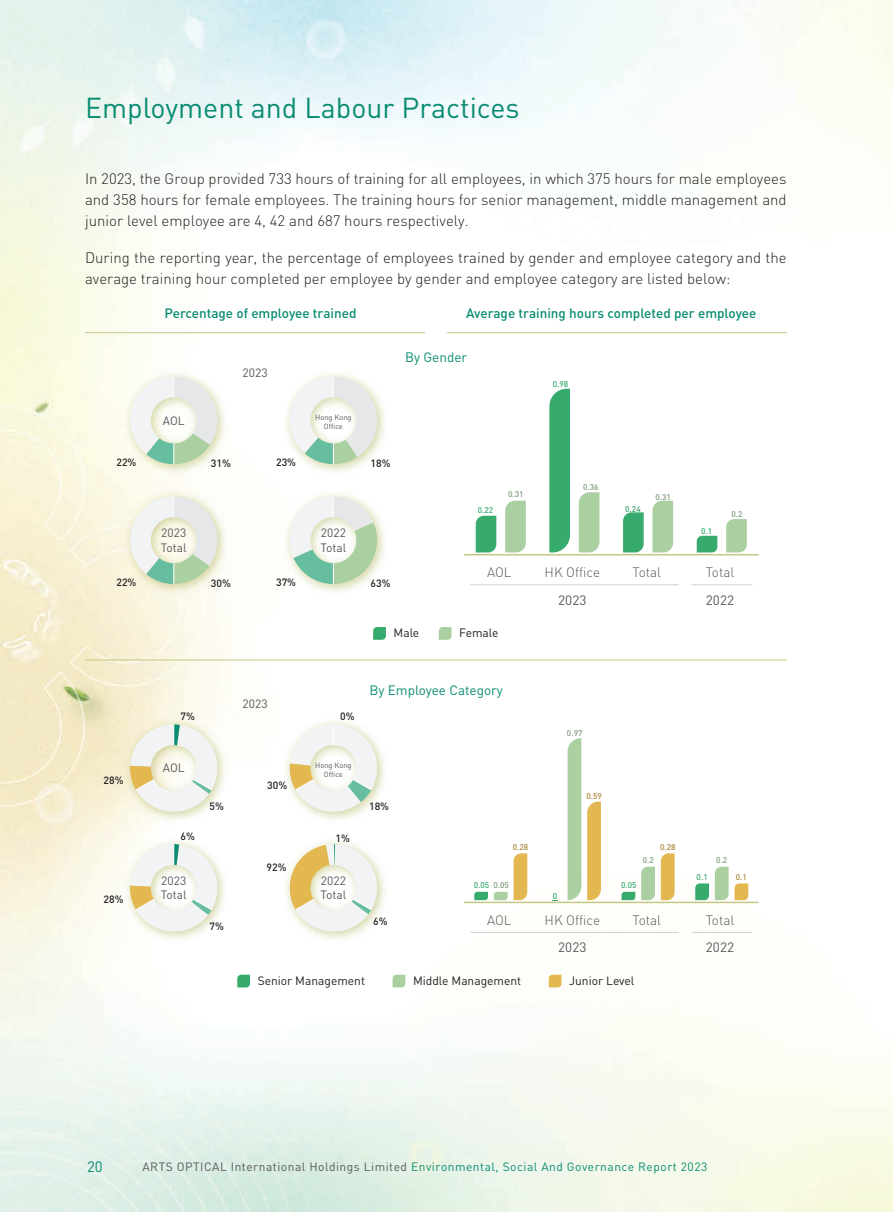
<style>
.page{position:relative;width:893px;height:1212px;background:#fff}
.page>*{position:absolute;margin:0;border:0;box-sizing:border-box;transform-origin:0 0}
.t1{font:28.5px "DIN Pro";color:#098c72}
.t2{font:300 15px/21px "DIN Pro";color:#231f20;text-align:justify}
.t3{font:15px "DIN Pro";color:#098c72}
.t4{font:500 13.5px "DIN Pro";color:#098c72}
.t5{font:300 13.5px "DIN Pro";color:#57585a}
.t6{font:13.5px "DIN Pro";color:#098c72}
.t7{font:13.5px "DIN Pro";color:#57585a}
.t8{font:12px "DIN Pro";letter-spacing:.04em;color:#098c72}
.t9{font:12px "DIN Pro";color:#231f20}
.t10{font:12px/14.4px "DIN Pro";color:#57585a}
.t11{font:500 10.5px "DIN Pro";color:#231f20}
.t12{font:500 8.25px "DIN Pro";color:#37ab6e}
.t13{font:500 8.25px "DIN Pro";color:#7d9d7a}
.t14{font:500 8.25px "DIN Pro";color:#a9893a}
.t15{font:7.5px/9px "DIN Pro";color:#57585a;text-align:center}
.s1{color:#7d9d7a}
.s2{color:#57585a}
</style>
<div class="page">
<img style="left:0;top:0;width:893px;height:1212px">
<hr style="left:85px;top:332px;width:340px;height:1px;background:#c4c885">
<hr style="left:446px;top:332px;width:341px;height:1px;background:#c4c885">
<img style="left:119px;top:366px;width:114px;height:113px">
<svg style="left:130px;top:376px;width:88px;height:88px"></svg>
<hr style="left:173px;top:376px;width:1px;height:88px;background:#fff">
<img style="left:119px;top:485px;width:114px;height:114px">
<svg style="left:130px;top:496px;width:88px;height:88px"></svg>
<hr style="left:173px;top:496px;width:1px;height:88px;background:#fff">
<img style="left:279px;top:366px;width:113px;height:113px">
<svg style="left:290px;top:376px;width:87px;height:88px"></svg>
<hr style="left:333px;top:376px;width:1px;height:88px;background:#fff">
<hr style="left:85px;top:660px;width:702px;height:1px;background:#c4c885">
<img style="left:279px;top:485px;width:113px;height:114px">
<svg style="left:290px;top:496px;width:87px;height:88px"></svg>
<hr style="left:333px;top:496px;width:1px;height:88px;background:#fff">
<hr style="left:464px;top:554px;width:295px;height:1px;background:#c4c885">
<svg style="left:505px;top:501px;width:21px;height:51px"></svg>
<svg style="left:579px;top:492px;width:20px;height:60px"></svg>
<svg style="left:652px;top:501px;width:21px;height:51px"></svg>
<svg style="left:726px;top:519px;width:21px;height:33px"></svg>
<svg style="left:476px;top:516px;width:20px;height:36px"></svg>
<svg style="left:549px;top:389px;width:21px;height:163px;background:#41af75"></svg>
<svg style="left:623px;top:512px;width:21px;height:40px"></svg>
<svg style="left:697px;top:536px;width:20px;height:16px"></svg>
<hr style="left:470px;top:584px;width:209px;height:1px;background:#d1d2d4">
<hr style="left:691px;top:584px;width:61px;height:1px;background:#d1d2d4">
<img style="left:119px;top:713px;width:114px;height:114px">
<svg style="left:130px;top:724px;width:88px;height:88px"></svg>
<img style="left:279px;top:713px;width:113px;height:114px">
<svg style="left:290px;top:724px;width:87px;height:88px"></svg>
<img style="left:119px;top:833px;width:114px;height:114px">
<svg style="left:130px;top:844px;width:88px;height:88px"></svg>
<img style="left:279px;top:833px;width:113px;height:114px">
<svg style="left:290px;top:844px;width:87px;height:88px"></svg>
<hr style="left:464px;top:902px;width:295px;height:1px;background:#c4c885">
<svg style="left:587px;top:801px;width:14px;height:99px"></svg>
<svg style="left:661px;top:853px;width:14px;height:47px"></svg>
<svg style="left:494px;top:853px;width:33px;height:47px"></svg>
<div style="left:568px;top:738px;width:13px;height:162px;background:#aad0a2"></div>
<svg style="left:641px;top:867px;width:14px;height:33px"></svg>
<svg style="left:715px;top:867px;width:33px;height:33px"></svg>
<svg style="left:474px;top:892px;width:14px;height:8px"></svg>
<svg style="left:622px;top:892px;width:13px;height:8px"></svg>
<svg style="left:695px;top:883px;width:14px;height:17px"></svg>
<hr style="left:470px;top:932px;width:209px;height:1px;background:#d1d2d4">
<hr style="left:691px;top:932px;width:61px;height:1px;background:#d1d2d4">
<svg style="left:373px;top:627px;width:13px;height:13px"></svg>
<svg style="left:439px;top:627px;width:12px;height:13px"></svg>
<svg style="left:237px;top:975px;width:13px;height:12px"></svg>
<svg style="left:393px;top:975px;width:12px;height:12px"></svg>
<svg style="left:549px;top:975px;width:12px;height:12px"></svg>
<h1 class="t1" style="left:85px;top:89px;width:436px">Employment and Labour Practices</h1>
<p class="t2" style="left:85px;top:166px;width:703px">In 2023, the Group provided 733 hours of training for all employees, in which 375 hours for male employees and 358 hours for female employees. The training hours for senior management, middle management and junior level employee are 4, 42 and 687 hours respectively.</p>
<p class="t2" style="left:85px;top:246px;width:703px">During the reporting year, the percentage of employees trained by gender and employee category and the average training hour completed per employee by gender and employee category are listed below:</p>
<p class="t4" style="left:164px;top:304px;width:194px">Percentage of employee trained</p>
<p class="t4" style="left:466px;top:304px;width:292px">Average training hours completed per employee</p>
<p class="t6" style="left:405px;top:348px;width:64px">By Gender</p>
<p class="t10" style="left:243px;top:364px;width:27px">2023</p>
<p class="t10" style="left:163px;top:413px;width:23px">AOL</p>
<p class="t15" style="left:315px;top:412px;width:38px">Hong Kong<br>Office</p>
<p class="t11" style="left:116px;top:455px;width:22px">22%</p>
<p class="t11" style="left:211px;top:456px;width:22px">31%</p>
<p class="t11" style="left:276px;top:455px;width:22px">23%</p>
<p class="t11" style="left:370px;top:456px;width:22px">18%</p>
<p class="t10" style="left:161px;top:525px;width:27px">2023<br>Total</p>
<p class="t10" style="left:321px;top:525px;width:27px">2022<br>Total</p>
<p class="t11" style="left:116px;top:575px;width:22px">22%</p>
<p class="t11" style="left:211px;top:576px;width:22px">30%</p>
<p class="t11" style="left:276px;top:575px;width:22px">37%</p>
<p class="t11" style="left:370px;top:576px;width:22px">63%</p>
<p class="t12" style="left:553px;top:379px;width:17px">0.98</p>
<p class="t12" style="left:478px;top:504px;width:17px">0.22</p>
<p class="t13" style="left:508px;top:489px;width:17px">0.31</p>
<p class="t13" style="left:583px;top:481px;width:17px">0.36</p>
<p class="t12" style="left:625px;top:503px;width:17px">0.24</p>
<p class="t13" style="left:655px;top:491px;width:17px">0.31</p>
<p class="t12" style="left:701px;top:526px;width:13px">0.1</p>
<p class="t13" style="left:732px;top:509px;width:13px">0.2</p>
<p class="t5" style="left:487px;top:562px;width:26px">AOL</p>
<p class="t5" style="left:545px;top:562px;width:57px">HK Office</p>
<p class="t5" style="left:633px;top:562px;width:30px">Total</p>
<p class="t5" style="left:706px;top:562px;width:30px">Total</p>
<p class="t7" style="left:706px;top:590px;width:30px">2022</p>
<p class="t7" style="left:558px;top:590px;width:30px">2023</p>
<p class="t11" style="left:103px;top:773px;width:22px">28%</p>
<p class="t11" style="left:103px;top:892px;width:22px">28%</p>
<p class="t9" style="left:394px;top:625px;width:27px">Male</p>
<p class="t9" style="left:459px;top:625px;width:41px">Female</p>
<p class="t11" style="left:181px;top:709px;width:16px">7%</p>
<p class="t10" style="left:243px;top:696px;width:27px">2023</p>
<p class="t11" style="left:340px;top:709px;width:16px">0%</p>
<p class="t10" style="left:163px;top:760px;width:23px">AOL</p>
<p class="t15" style="left:315px;top:760px;width:38px">Hong Kong<br>Office</p>
<p class="t11" style="left:181px;top:828px;width:16px">6%</p>
<p class="t11" style="left:209px;top:799px;width:16px">5%</p>
<p class="t11" style="left:267px;top:778px;width:22px">30%</p>
<p class="t11" style="left:267px;top:860px;width:22px">92%</p>
<p class="t11" style="left:335px;top:831px;width:16px">1%</p>
<p class="t10" style="left:161px;top:873px;width:27px">2023<br>Total</p>
<p class="t10" style="left:321px;top:873px;width:27px">2022<br>Total</p>
<p class="t11" style="left:209px;top:919px;width:16px">7%</p>
<p class="t6" style="left:369px;top:681px;width:135px">By Employee Category</p>
<p class="t11" style="left:369px;top:799px;width:22px">18%</p>
<p class="t14" style="left:513px;top:842px;width:17px">0.28</p>
<p class="t12" style="left:474px;top:879px;width:37px">0.05 <span class="s1">0.05</span></p>
<p class="t13" style="left:567px;top:727px;width:17px">0.97</p>
<p class="t12" style="left:553px;top:891px;width:6px">0</p>
<p class="t14" style="left:586px;top:790px;width:17px">0.59</p>
<p class="t14" style="left:660px;top:842px;width:17px">0.28</p>
<p class="t13" style="left:643px;top:854px;width:13px">0.2</p>
<p class="t12" style="left:621px;top:879px;width:17px">0.05</p>
<p class="t12" style="left:697px;top:872px;width:13px">0.1</p>
<p class="t13" style="left:716px;top:854px;width:13px">0.2</p>
<p class="t14" style="left:736px;top:872px;width:13px">0.1</p>
<p class="t11" style="left:373px;top:914px;width:16px">6%</p>
<p class="t5" style="left:487px;top:909px;width:26px">AOL</p>
<p class="t5" style="left:545px;top:909px;width:57px">HK Office</p>
<p class="t5" style="left:633px;top:909px;width:30px">Total</p>
<p class="t5" style="left:706px;top:909px;width:30px">Total</p>
<p class="t7" style="left:706px;top:938px;width:30px">2022</p>
<p class="t7" style="left:558px;top:938px;width:30px">2023</p>
<p class="t9" style="left:258px;top:972px;width:109px">Senior Management</p>
<p class="t9" style="left:413px;top:972px;width:110px">Middle Management</p>
<p class="t9" style="left:569px;top:972px;width:67px">Junior Level</p>
<p class="t3" style="left:87px;top:1156px;width:17px">20</p>
<p class="t8" style="left:142px;top:1159px;width:566px"><span class="s2">ARTS OPTICAL International Holdings Limited</span> Environmental, Social And Governance Report 2023</p>
</div>
